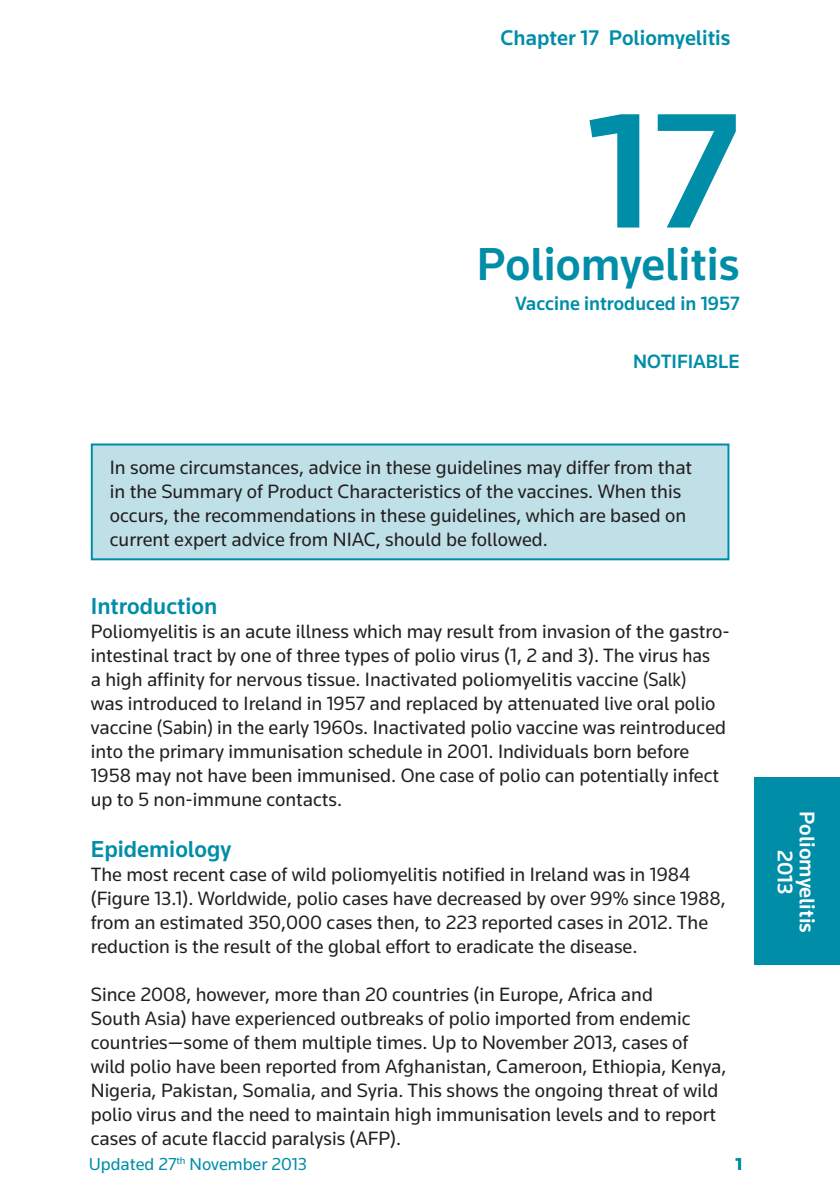
<style>
.page{position:relative;width:840px;height:1191px;background:#fff}
.page>*{position:absolute;margin:0;border:0;box-sizing:border-box;transform-origin:0 0}
.t1{font:500 170px "Knowledge";color:#008da8;scale:1.06 1}
.t2{font:500 48px "Knowledge";color:#008da8}
.t3{font:500 24px "Knowledge";color:#008da8}
.t4{font:500 22px "Knowledge";color:#008da8}
.t5{font:500 22px/22px "Knowledge";color:#fff;text-align:center}
.t6{font:20px/24px "Knowledge";color:#231f20}
.t7{font:500 20px "Knowledge";color:#008da8}
.t8{font:18px "Knowledge";color:#008da8}
.t9{font:700 18px "Knowledge";color:#008da8}
</style>
<div class="page">
<div style="left:754px;top:777px;width:85px;height:187px;background:#008da8"></div>
<div style="left:92px;top:444px;width:636px;height:115px;background:#c0e0e8"></div>
<div style="left:91px;top:443px;width:638px;height:117px;border:2px solid #008da8"></div>
<p class="t4" style="left:500px;top:24px;width:231px">Chapter 17 Poliomyelitis</p>
<h1 class="t1" style="left:587px;top:66px;width:145px">17</h1>
<h2 class="t2" style="left:476px;top:234px;width:264px">Poliomyelitis</h2>
<p class="t7" style="left:514px;top:291px;width:226px">Vaccine introduced in 1957</p>
<p class="t7" style="left:632px;top:349px;width:108px">NOTIFIABLE</p>
<p class="t6" style="left:110px;top:454px;width:583px">In some circumstances, advice in these guidelines may differ from that in the Summary of Product Characteristics of the vaccines. When this occurs, the recommendations in these guidelines, which are based on current expert advice from NIAC, should be followed.</p>
<p class="t3" style="left:91px;top:591px;width:128px">Introduction</p>
<p class="t6" style="left:91px;top:618px;width:640px">Poliomyelitis is an acute illness which may result from invasion of the gastro&shy;intestinal tract by one of three types of polio virus (1, 2 and 3). The virus has<br>a high affinity for nervous tissue. Inactivated poliomyelitis vaccine (Salk)<br>was introduced to Ireland in 1957 and replaced by attenuated live oral polio vaccine (Sabin) in the early 1960s. Inactivated polio vaccine was reintroduced into the primary immunisation schedule in 2001. Individuals born before 1958 may not have been immunised. One case of polio can potentially infect up to 5 non-immune contacts.</p>
<p class="t3" style="left:91px;top:834px;width:142px">Epidemiology</p>
<p class="t6" style="left:91px;top:862px;width:636px">The most recent case of wild poliomyelitis notified in Ireland was in 1984 (Figure 13.1). Worldwide, polio cases have decreased by over 99% since 1988, from an estimated 350,000 cases then, to 223 reported cases in 2012. The reduction is the result of the global effort to eradicate the disease.</p>
<p class="t6" style="left:91px;top:982px;width:637px">Since 2008, however, more than 20 countries (in Europe, Africa and<br>South Asia) have experienced outbreaks of polio imported from endemic countries—some of them multiple times. Up to November 2013, cases of wild polio have been reported from Afghanistan, Cameroon, Ethiopia, Kenya, Nigeria, Pakistan, Somalia, and Syria. This shows the ongoing threat of wild polio virus and the need to maintain high immunisation levels and to report cases of acute flaccid paralysis (AFP).</p>
<p class="t8" style="left:89px;top:1153px;width:219px">Updated 27<sup>th</sup> November 2013</p>
<p class="t9" style="left:735px;top:1153px;width:8px">1</p>
<p class="t5" style="left:818px;top:811px;width:123px;rotate:90deg">Poliomyelitis<br>2013</p>
</div>
